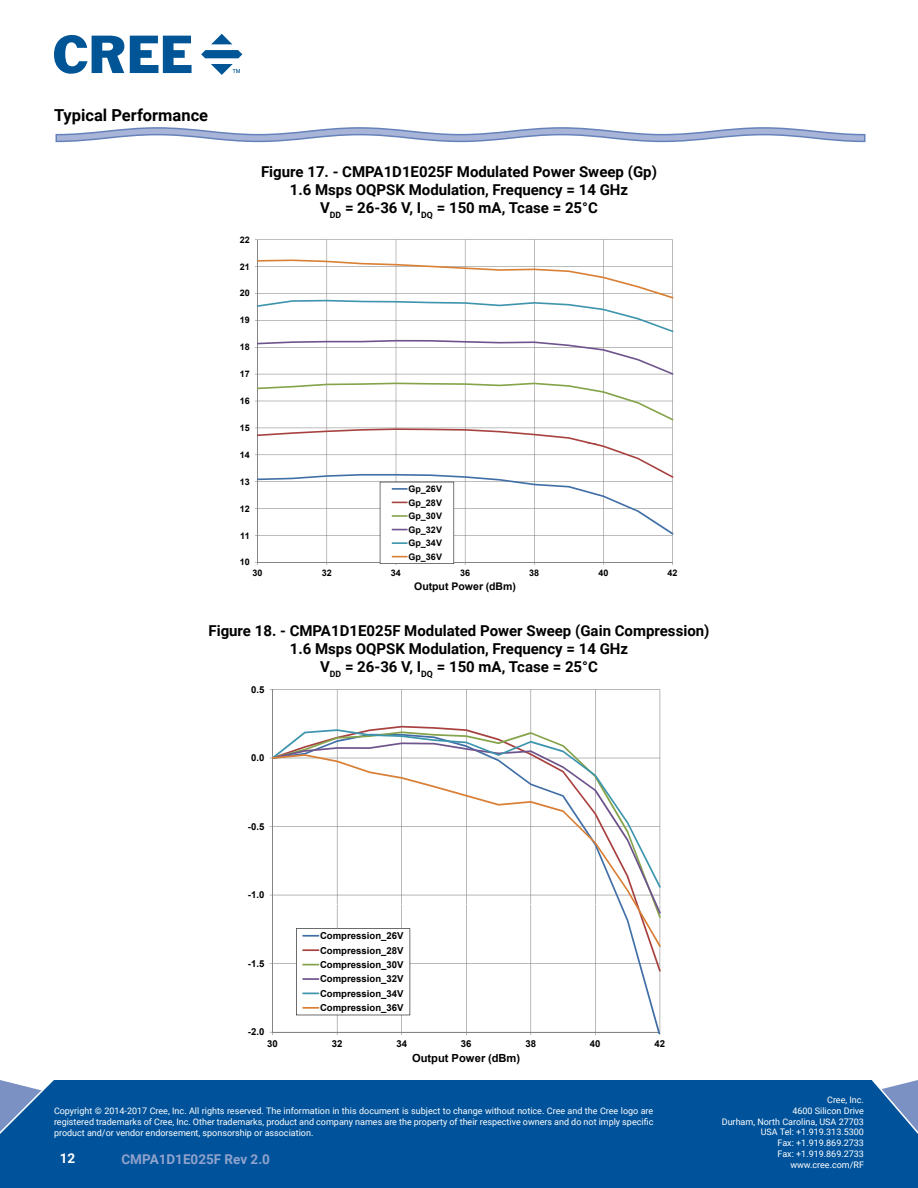
<style>
.page{position:relative;width:918px;height:1188px;background:#fff}
.page>*{position:absolute;margin:0;border:0;box-sizing:border-box;transform-origin:0 0}
.t1{font:700 16.5px "Roboto";color:#000}
.t2{font:700 15px/18px "Roboto";color:#000;text-align:center}
.t3{font:700 13.5px "Roboto";color:#90a2cd}
.t4{font:700 13.5px "Roboto";color:#fff}
.t5{font:700 11.1px "Arial";letter-spacing:-.005em;color:#000}
.t6{font:700 10.5px "Arial";letter-spacing:-.005em;color:#000}
.t7{font:700 9.6px/14.4px "Arial";letter-spacing:.005em;color:#000;text-align:justify}
.t8{font:9px/10.8px "Roboto";color:#fff;text-align:right}
.t9{font:700 9px/13.5px "Arial";letter-spacing:.005em;color:#000;text-align:justify}
</style>
<div class="page">
<div style="left:0;top:1080px;width:918px;height:108px;background:#00539b"></div>
<svg style="left:54px;top:35px;width:70px;height:39px"></svg>
<svg style="left:130px;top:36px;width:62px;height:37px"></svg>
<svg style="left:211px;top:34px;width:21px;height:10px"></svg>
<svg style="left:201px;top:50px;width:41px;height:8px"></svg>
<svg style="left:211px;top:64px;width:29px;height:10px"></svg>
<svg style="left:55px;top:127px;width:811px;height:16px"></svg>
<hr style="left:258px;top:239px;width:415px;height:1px;background:#858585">
<hr style="left:672px;top:240px;width:1px;height:204px;background:#858585">
<hr style="left:603px;top:240px;width:1px;height:204px;background:#858585">
<hr style="left:534px;top:240px;width:1px;height:204px;background:#858585">
<hr style="left:465px;top:240px;width:1px;height:204px;background:#858585">
<hr style="left:396px;top:240px;width:1px;height:204px;background:#858585">
<hr style="left:327px;top:240px;width:1px;height:204px;background:#858585">
<hr style="left:257px;top:240px;width:1px;height:204px;background:#858585">
<svg style="left:255px;top:383px;width:418px;height:38px"></svg>
<svg style="left:255px;top:340px;width:418px;height:35px"></svg>
<svg style="left:255px;top:259px;width:418px;height:73px"></svg>
<svg style="left:255px;top:428px;width:418px;height:137px"></svg>
<hr style="left:273px;top:689px;width:387px;height:1px;background:#858585">
<hr style="left:660px;top:689px;width:1px;height:216px;background:#858585">
<hr style="left:595px;top:689px;width:1px;height:216px;background:#858585">
<hr style="left:531px;top:689px;width:1px;height:216px;background:#858585">
<hr style="left:466px;top:689px;width:1px;height:216px;background:#858585">
<hr style="left:401px;top:689px;width:1px;height:216px;background:#858585">
<hr style="left:337px;top:689px;width:1px;height:216px;background:#858585">
<hr style="left:272px;top:689px;width:1px;height:216px;background:#858585">
<svg style="left:276px;top:729px;width:385px;height:25px"></svg>
<svg style="left:273px;top:754px;width:388px;height:151px"></svg>
<hr style="left:272px;top:905px;width:1px;height:127px;background:#858585">
<svg style="left:273px;top:1015px;width:388px;height:18px"></svg>
<svg style="left:270px;top:905px;width:391px;height:110px"></svg>
<h1 class="t1" style="left:54px;top:103px;width:156px">Typical Performance</h1>
<p class="t9" style="left:240px;top:233px;width:12px">22</p>
<p class="t9" style="left:240px;top:260px;width:12px">21</p>
<p class="t9" style="left:240px;top:287px;width:12px">20</p>
<p class="t9" style="left:240px;top:314px;width:12px">19</p>
<p class="t9" style="left:240px;top:341px;width:12px">18</p>
<p class="t9" style="left:240px;top:368px;width:12px">17</p>
<p class="t9" style="left:240px;top:394px;width:12px">16</p>
<p class="t9" style="left:240px;top:421px;width:12px">15</p>
<p class="t9" style="left:240px;top:448px;width:12px">14</p>
<p class="t9" style="left:240px;top:475px;width:12px">13</p>
<p class="t9" style="left:240px;top:502px;width:12px">12</p>
<p class="t9" style="left:240px;top:529px;width:11px">11</p>
<p class="t9" style="left:240px;top:556px;width:12px">10</p>
<h2 class="t2" style="left:261px;top:162px;width:397px">Figure 17. - CMPA1D1E025F Modulated Power Sweep (Gp)<br>1.6 Msps OQPSK Modulation, Frequency = 14 GHz<br>V<sub>DD</sub> = 26-36 V, I<sub>DQ</sub> = 150 mA, Tcase = 25°C</h2>
<p class="t9" style="left:408px;top:482px;width:35px">Gp_26V Gp_28V Gp_30V Gp_32V Gp_34V Gp_36V</p>
<p class="t9" style="left:252px;top:567px;width:12px">30</p>
<p class="t9" style="left:322px;top:567px;width:12px">32</p>
<p class="t9" style="left:391px;top:567px;width:12px">34</p>
<p class="t9" style="left:460px;top:567px;width:12px">36</p>
<p class="t9" style="left:529px;top:567px;width:12px">38</p>
<p class="t9" style="left:598px;top:567px;width:12px">40</p>
<p class="t9" style="left:668px;top:567px;width:12px">42</p>
<p class="t6" style="left:414px;top:580px;width:103px">Output Power (dBm)</p>
<h2 class="t2" style="left:208px;top:621px;width:503px">Figure 18. - CMPA1D1E025F Modulated Power Sweep (Gain Compression)<br>1.6 Msps OQPSK Modulation, Frequency = 14 GHz<br>V<sub>DD</sub> = 26-36 V, I<sub>DQ</sub> = 150 mA, Tcase = 25°C</h2>
<p class="t7" style="left:251px;top:682px;width:15px">0.5</p>
<p class="t7" style="left:251px;top:751px;width:15px">0.0</p>
<p class="t7" style="left:248px;top:819px;width:18px">-0.5</p>
<p class="t7" style="left:248px;top:888px;width:18px">-1.0</p>
<p class="t7" style="left:248px;top:957px;width:18px">-1.5</p>
<p class="t7" style="left:248px;top:1025px;width:18px">-2.0</p>
<p class="t7" style="left:320px;top:929px;width:85px">Compression_26V Compression_28V Compression_30V Compression_32V Compression_34V Compression_36V</p>
<p class="t7" style="left:267px;top:1037px;width:12px">30</p>
<p class="t7" style="left:332px;top:1037px;width:12px">32</p>
<p class="t7" style="left:396px;top:1037px;width:12px">34</p>
<p class="t7" style="left:461px;top:1037px;width:12px">36</p>
<p class="t7" style="left:525px;top:1037px;width:12px">38</p>
<p class="t7" style="left:590px;top:1037px;width:12px">40</p>
<p class="t7" style="left:654px;top:1037px;width:12px">42</p>
<p class="t5" style="left:412px;top:1051px;width:110px">Output Power (dBm)</p>
<p class="t8" style="left:54px;top:1105px;width:601px;text-align:justify">Copyright © 2014-2017 Cree, Inc. All rights reserved. The information in this document is subject to change without notice. Cree and the Cree logo are registered trademarks of Cree, Inc. Other trademarks, product and company names are the property of their respective owners and do not imply specific product and/or vendor endorsement, sponsorship or association.</p>
<h3 class="t4" style="left:60px;top:1148px;width:17px">12</h3>
<h3 class="t3" style="left:122px;top:1150px;width:150px">CMPA1D1E025F Rev 2.0</h3>
<p class="t8" style="left:722px;top:1094px;width:144px">Cree, Inc.<br>4600 Silicon Drive<br>Durham, North Carolina, USA 27703<br>USA Tel: +1.919.313.5300<br>Fax: +1.919.869.2733<br>Fax: +1.919.869.2733 www.cree.com/RF</p>
</div>
